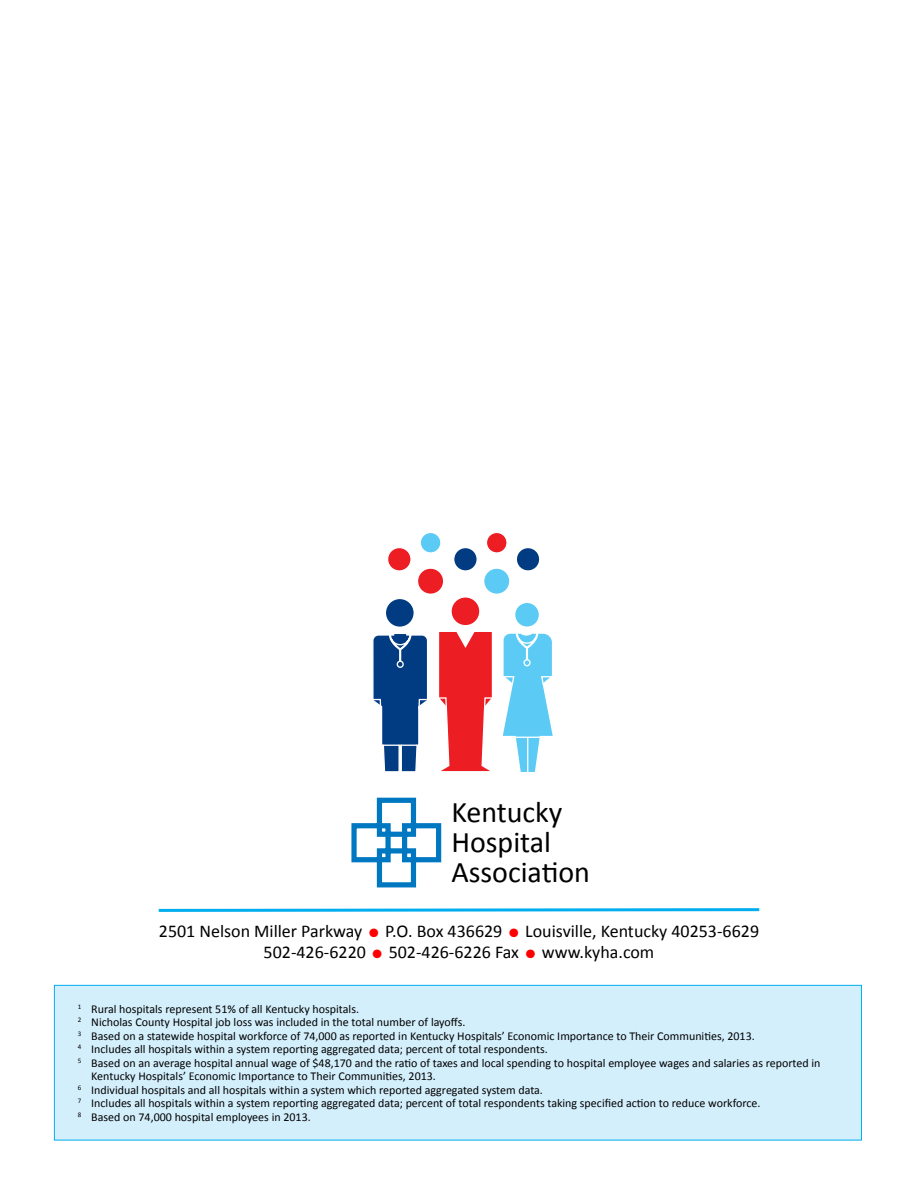
<style>
.page{position:relative;width:918px;height:1188px;background:#fff}
.page>*{position:absolute;margin:0;border:0;box-sizing:border-box;transform-origin:0 0}
.t1{font:30px/30px "Calibri";color:#000}
.t2{font:18px/21px "Calibri";color:#000;text-align:center}
.t3{font:12px "Calibri";color:#000}
.s1{color:#f00}
</style>
<div class="page">
<svg style="left:351px;top:797px;width:91px;height:91px"></svg>
<div style="left:54px;top:985px;width:808px;height:155px;background:#d4effc;border:1px solid #00aeef"></div>
<svg style="left:158px;top:908px;width:602px;height:4px;background:#40c2f2"></svg>
<div style="left:418px;top:568px;width:26px;height:26px;background:#ed1d24;border-radius:50%"></div>
<div style="left:417px;top:567px;width:27px;height:28px;border:1px solid #fff;border-radius:50%"></div>
<div style="left:388px;top:548px;width:23px;height:23px;background:#ed1d24;border-radius:50%"></div>
<div style="left:387px;top:547px;width:25px;height:25px;border:1px solid #fff;border-radius:50%"></div>
<div style="left:420px;top:532px;width:21px;height:21px;background:#5bcbf5;border-radius:50%"></div>
<div style="left:420px;top:532px;width:22px;height:22px;border:1px solid #fff;border-radius:50%"></div>
<div style="left:451px;top:597px;width:29px;height:29px;background:#ed1d24;border-radius:50%"></div>
<div style="left:450px;top:596px;width:31px;height:30px;border:1px solid #fff;border-radius:50%"></div>
<div style="left:484px;top:568px;width:26px;height:26px;background:#5bcbf5;border-radius:50%"></div>
<div style="left:483px;top:567px;width:28px;height:28px;border:1px solid #fff;border-radius:50%"></div>
<div style="left:454px;top:548px;width:23px;height:23px;background:#013b82;border-radius:50%"></div>
<div style="left:453px;top:547px;width:25px;height:25px;border:1px solid #fff;border-radius:50%"></div>
<div style="left:516px;top:548px;width:24px;height:23px;background:#013b82;border-radius:50%"></div>
<div style="left:516px;top:547px;width:24px;height:25px;border:1px solid #fff;border-radius:50%"></div>
<div style="left:486px;top:532px;width:21px;height:21px;background:#ed1d24;border-radius:50%"></div>
<div style="left:486px;top:532px;width:22px;height:22px;border:1px solid #fff;border-radius:50%"></div>
<div style="left:515px;top:602px;width:24px;height:25px;background:#5bcbf5;border-radius:50%"></div>
<div style="left:514px;top:602px;width:26px;height:26px;border:1px solid #fff;border-radius:50%"></div>
<div style="left:385px;top:598px;width:29px;height:29px;background:#013b82;border-radius:50%"></div>
<div style="left:385px;top:598px;width:30px;height:30px;border:1px solid #fff;border-radius:50%"></div>
<svg style="left:373px;top:632px;width:180px;height:140px"></svg>
<h1 class="t1" style="left:451px;top:797px;width:140px">Kentucky<br>Hospital<br>Association</h1>
<h2 class="t2" style="left:159px;top:920px;width:602px">2501 Nelson Miller Parkway <span class="s1">●</span> P.O. Box 436629 <span class="s1">●</span> Louisville, Kentucky 40253-6629<br>502-426-6220 <span class="s1">●</span> 502-426-6226 Fax <span class="s1">●</span> www.kyha.com</h2>
<p class="t3" style="left:78px;top:1001px;width:283px"><sup>1</sup> Rural hospitals represent 51% of all Kentucky hospitals.</p>
<p class="t3" style="left:78px;top:1015px;width:389px"><sup>2</sup> Nicholas County Hospital job loss was included in the total number of layoffs.</p>
<p class="t3" style="left:78px;top:1028px;width:679px"><sup>3</sup> Based on a statewide hospital workforce of 74,000 as reported in Kentucky Hospitals’ Economic Importance to Their Communities, 2013.</p>
<p class="t3" style="left:78px;top:1042px;width:472px"><sup>4</sup> Includes all hospitals within a system reporting aggregated data; percent of total respondents.</p>
<p class="t3" style="left:78px;top:1055px;width:744px"><sup>5</sup> Based on an average hospital annual wage of $48,170 and the ratio of taxes and local spending to hospital employee wages and salaries as reported in</p>
<p class="t3" style="left:91px;top:1069px;width:346px">Kentucky Hospitals’ Economic Importance to Their Communities, 2013.</p>
<p class="t3" style="left:78px;top:1082px;width:467px"><sup>6</sup> Individual hospitals and all hospitals within a system which reported aggregated system data.</p>
<p class="t3" style="left:78px;top:1096px;width:684px"><sup>7</sup> Includes all hospitals within a system reporting aggregated data; percent of total respondents taking specified action to reduce workforce.</p>
<p class="t3" style="left:78px;top:1109px;width:235px"><sup>8</sup> Based on 74,000 hospital employees in 2013.</p>
</div>
